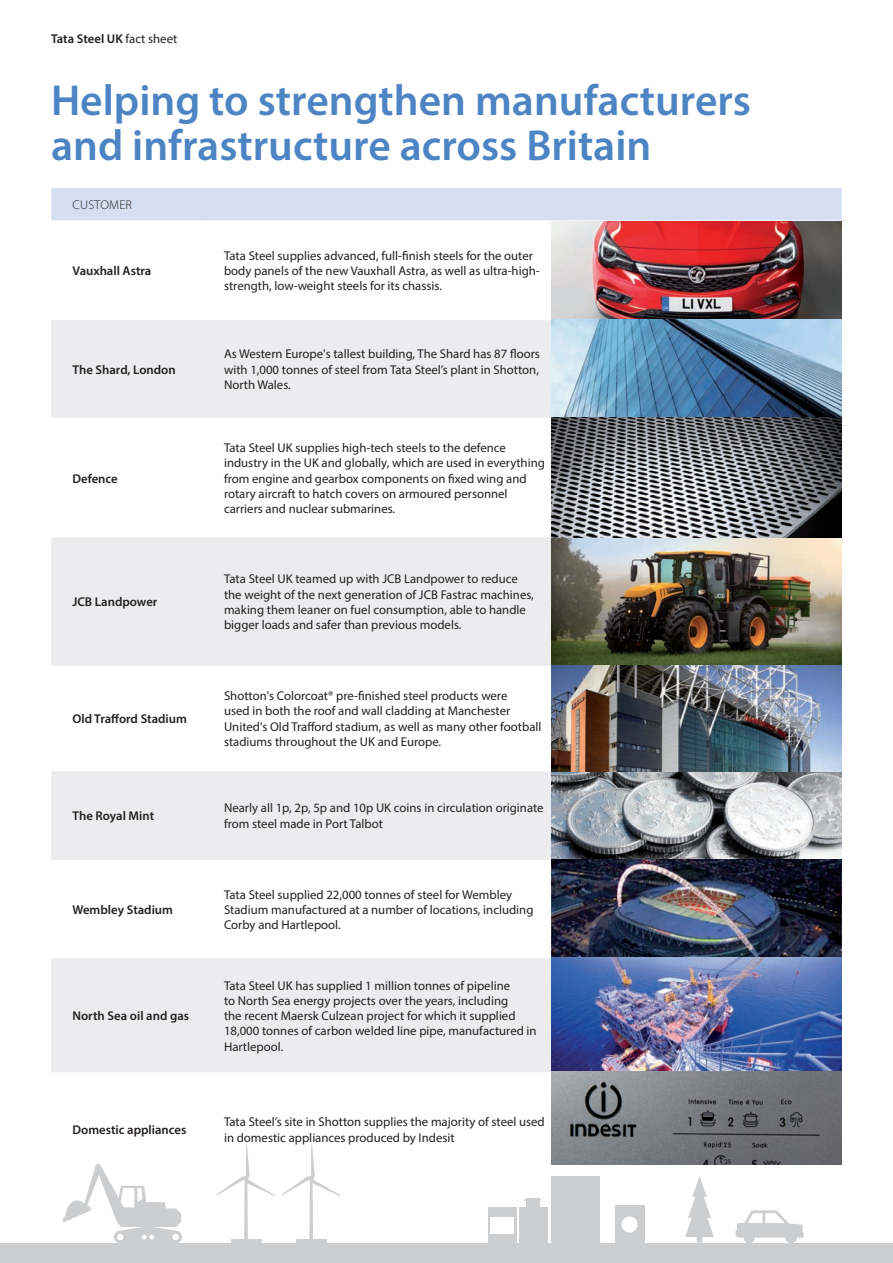
<style>
.page{position:relative;width:893px;height:1263px;background:#fff}
.page>*{position:absolute;margin:0;border:0;box-sizing:border-box;transform-origin:0 0}
.t1{font:600 43.5px/45px "Myriad Pro";color:#4d84c4}
.t2{font:12.75px/15.3px "Myriad Pro";color:#231f20}
.t3{font:600 12.75px "Myriad Pro";color:#231f20}
.t4{font:300 12.75px "Myriad Pro";letter-spacing:.02em;color:#231f20}
.s1{font-weight:400}
</style>
<div class="page">
<div style="left:51px;top:188px;width:791px;height:32px;background:#d6dff1"></div>
<svg style="left:51px;top:320px;width:500px;height:752px;fill:#ececee"></svg>
<hr style="left:51px;top:418px;width:156px;height:1px;background:#fff">
<hr style="left:207px;top:418px;width:344px;height:1px;background:#fff">
<hr style="left:51px;top:770px;width:156px;height:1px;background:#fff">
<hr style="left:207px;top:770px;width:344px;height:1px;background:#fff">
<img style="left:551px;top:221px;width:291px;height:944px">
<svg style="left:735px;top:1210px;width:69px;height:28px"></svg>
<div style="left:785px;top:1232px;width:12px;height:11px;background:#cdced0;border-radius:50%"></div>
<div style="left:744px;top:1232px;width:11px;height:11px;background:#cdced0;border-radius:50%"></div>
<div style="left:551px;top:1176px;width:49px;height:69px;background:#cdced0"></div>
<div style="left:615px;top:1205px;width:30px;height:39px;background:#cdced0"></div>
<div style="left:520px;top:1207px;width:28px;height:37px;background:#cdced0"></div>
<div style="left:488px;top:1207px;width:28px;height:37px;background:#cdced0"></div>
<div style="left:622px;top:1216px;width:16px;height:16px;background:#fff;border-radius:50%"></div>
<div style="left:491px;top:1217px;width:23px;height:17px;background:#fff"></div>
<div style="left:526px;top:1198px;width:13px;height:10px;background:#cdced0"></div>
<svg style="left:685px;top:1176px;width:29px;height:67px"></svg>
<div style="left:0;top:1243px;width:893px;height:20px;background:#cdced0"></div>
<svg style="left:63px;top:1164px;width:119px;height:79px"></svg>
<svg style="left:216px;top:1144px;width:59px;height:98px"></svg>
<svg style="left:281px;top:1144px;width:60px;height:98px"></svg>
<p class="t3" style="left:51px;top:30px;width:128px">Tata Steel UK <span class="s1">fact sheet</span></p>
<h1 class="t1" style="left:51px;top:76px;width:702px">Helping to strengthen manufacturers and infrastructure across Britain</h1>
<p class="t4" style="left:73px;top:197px;width:61px">CUSTOMER</p>
<p class="t3" style="left:72px;top:263px;width:80px">Vauxhall Astra</p>
<p class="t3" style="left:72px;top:361px;width:105px">The Shard, London</p>
<p class="t3" style="left:72px;top:470px;width:47px">Defence</p>
<p class="t3" style="left:72px;top:594px;width:86px">JCB Landpower</p>
<p class="t3" style="left:72px;top:711px;width:116px">Old Trafford Stadium</p>
<p class="t2" style="left:224px;top:248px;width:317px">Tata Steel supplies advanced, full-finish steels for the outer body panels of the new Vauxhall Astra, as well as ultra-high&shy;strength, low-weight steels for its chassis.</p>
<p class="t2" style="left:224px;top:346px;width:317px;text-align:justify">As Western Europe's tallest building, The Shard has 87 floors with 1,000 tonnes of steel from Tata Steel’s plant in Shotton, North Wales.</p>
<p class="t2" style="left:224px;top:440px;width:322px">Tata Steel UK supplies high-tech steels to the defence industry in the UK and globally, which are used in everything from engine and gearbox components on fixed wing and rotary aircraft to hatch covers on armoured personnel carriers and nuclear submarines.</p>
<p class="t2" style="left:224px;top:571px;width:311px">Tata Steel UK teamed up with JCB Landpower to reduce the weight of the next generation of JCB Fastrac machines, making them leaner on fuel consumption, able to handle bigger loads and safer than previous models.</p>
<p class="t2" style="left:224px;top:688px;width:319px">Shotton's Colorcoat® pre-finished steel products were<br>used in both the roof and wall cladding at Manchester United's Old Trafford stadium, as well as many other football stadiums throughout the UK and Europe.</p>
<p class="t3" style="left:72px;top:808px;width:83px">The Royal Mint</p>
<p class="t2" style="left:224px;top:800px;width:321px">Nearly all 1p, 2p, 5p and 10p UK coins in circulation originate from steel made in Port Talbot</p>
<p class="t3" style="left:72px;top:901px;width:102px">Wembley Stadium</p>
<p class="t3" style="left:72px;top:1008px;width:118px">North Sea oil and gas</p>
<p class="t2" style="left:224px;top:886px;width:311px">Tata Steel supplied 22,000 tonnes of steel for Wembley<br>Stadium manufactured at a number of locations, including<br>Corby and Hartlepool.</p>
<p class="t2" style="left:224px;top:977px;width:314px">Tata Steel UK has supplied 1 million tonnes of pipeline<br>to North Sea energy projects over the years, including<br>the recent Maersk Culzean project for which it supplied 18,000 tonnes of carbon welded line pipe, manufactured in Hartlepool.</p>
<p class="t3" style="left:72px;top:1122px;width:115px">Domestic appliances</p>
<p class="t2" style="left:224px;top:1114px;width:322px">Tata Steel’s site in Shotton supplies the majority of steel used in domestic appliances produced by Indesit</p>
</div>
